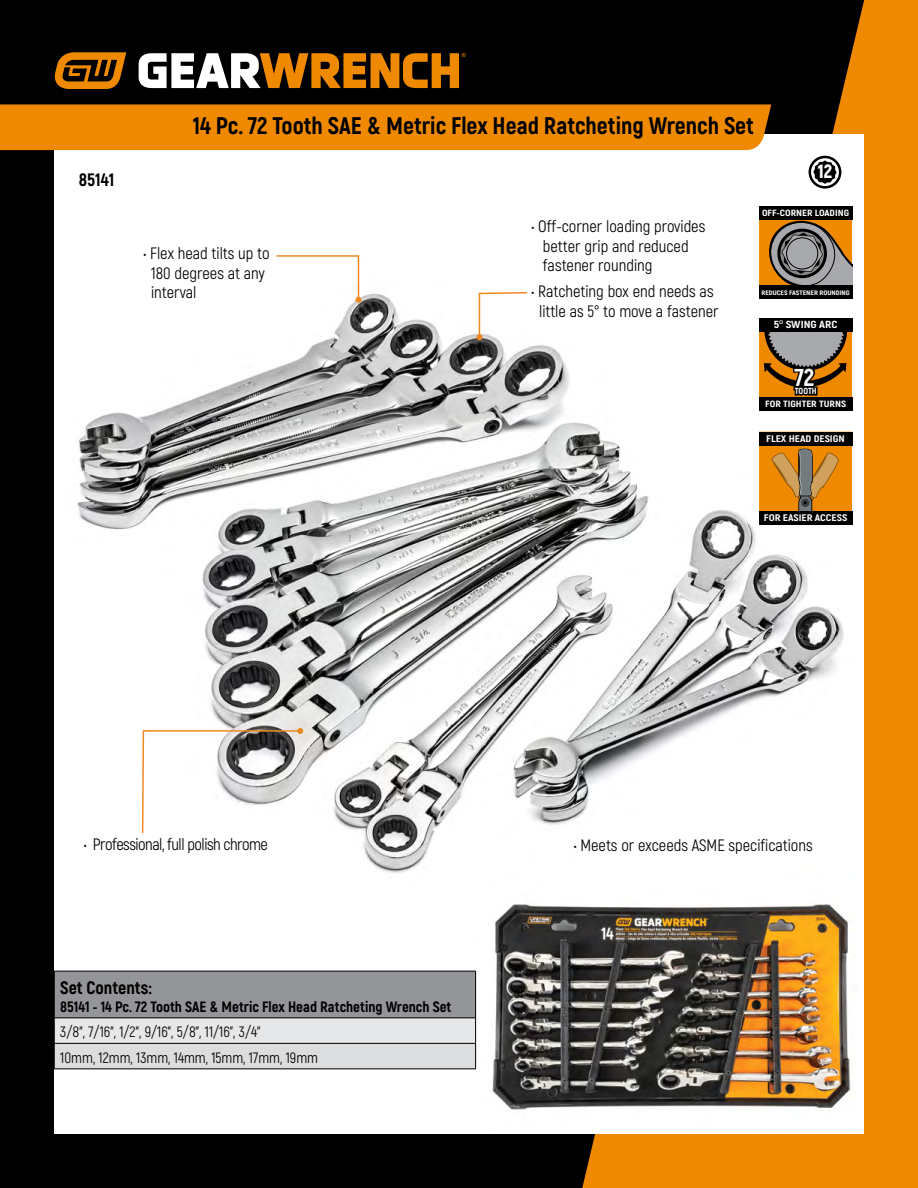
<style>
.page{position:relative;width:918px;height:1188px;background:#000}
.page>*{position:absolute;margin:0;border:0;box-sizing:border-box;transform-origin:0 0}
.t1{font:800 24.45px "Akrobat";color:#fff}
.t2{font:800 24px "Akrobat";color:#000}
.t3{font:900 19.2px "Akrobat";color:#fff}
.t4{font:800 18px "Akrobat";color:#000}
.t5{font:16.5px/19.5px "Akrobat";color:#000}
.t6{font:16.5px "Akrobat";letter-spacing:-.03em;color:#000}
.t7{font:15px/25.5px "Akrobat";color:#000}
.t8{font:800 15px "Akrobat";color:#000}
.t9{font:800 10.35px "Akrobat";color:#fff;scale:1.18 1}
.t10{font:800 9.6px "Akrobat";color:#fff;scale:1.18 1}
.t11{font:800 9.15px "Akrobat";color:#fff;scale:1.18 1}
.t12{font:800 9px "Akrobat";color:#fff;scale:1.18 1}
.t13{font:800 8.85px "Akrobat";color:#fff}
.t14{font:800 6.45px "Akrobat";color:#fff;scale:1.18 1}
.t15{font:5.55px "Arial";color:#ef8a00}
.s1{font-family:"Myriad Pro";font-weight:400;font-size:11.4px}
</style>
<div class="page">
<svg style="left:582px;top:0;width:336px;height:1188px;fill:#ef8a00"></svg>
<div style="left:54px;top:134px;width:810px;height:1000px;background:#fff"></div>
<img style="left:77px;top:293px;width:767px;height:580px">
<div style="left:0;top:104px;width:771px;height:46px;background:#ef8a00"></div>
<svg style="left:139px;top:53px;width:320px;height:35px"></svg>
<svg style="left:54px;top:52px;width:72px;height:37px"></svg>
<svg style="left:141px;top:728px;width:162px;height:106px"></svg>
<svg style="left:809px;top:156px;width:32px;height:33px"></svg>
<svg style="left:756px;top:206px;width:97px;height:96px;background:#a58964"></svg>
<div style="left:759px;top:285px;width:93px;height:14px;background:#000"></div>
<div style="left:759px;top:206px;width:93px;height:14px;background:#000"></div>
<svg style="left:756px;top:315px;width:97px;height:99px;background:#aa8551"></svg>
<div style="left:759px;top:397px;width:93px;height:14px;background:#000"></div>
<div style="left:759px;top:318px;width:93px;height:14px;background:#000"></div>
<svg style="left:756px;top:429px;width:97px;height:98px;background:#b57c2f"></svg>
<div style="left:759px;top:511px;width:93px;height:14px;background:#000"></div>
<svg style="left:275px;top:255px;width:87px;height:48px"></svg>
<svg style="left:476px;top:292px;width:53px;height:48px"></svg>
<img style="left:474px;top:863px;width:377px;height:247px">
<div style="left:54px;top:971px;width:422px;height:47px;background:#939598"></div>
<div style="left:54px;top:1018px;width:422px;height:25px;background:#e6e7e8"></div>
<div style="left:54px;top:1043px;width:422px;height:26px;background:#dcddde"></div>
<hr style="left:54px;top:1018px;width:422px;height:1px;background:#000">
<hr style="left:54px;top:1043px;width:422px;height:1px;background:#000">
<hr style="left:54px;top:971px;width:422px;height:1px;background:#000">
<hr style="left:54px;top:971px;width:1px;height:47px;background:#000">
<hr style="left:475px;top:971px;width:1px;height:47px;background:#000">
<svg style="left:54px;top:1018px;width:1px;height:51px"></svg>
<svg style="left:475px;top:1018px;width:1px;height:51px"></svg>
<hr style="left:54px;top:1069px;width:422px;height:1px;background:#000">
<p class="t15" style="left:462px;top:52px;width:6px">®</p>
<p class="t4" style="left:79px;top:169px;width:37px">85141</p>
<h2 class="t2" style="left:193px;top:110px;width:563px">14 Pc. 72 Tooth SAE &amp; Metric Flex Head Ratcheting Wrench Set</h2>
<p class="t3" style="left:818px;top:159px;width:16px">12</p>
<p class="t5" style="left:151px;top:244px;width:120px;text-indent:-8px">• Flex head tilts up to<br>180 degrees at any interval</p>
<p class="t5" style="left:543px;top:217px;width:164px;text-indent:-11px">• Off-corner loading provides better grip and reduced fastener rounding</p>
<p class="t5" style="left:532px;top:282px;width:189px;text-align:center">• Ratcheting box end needs as little as 5° to move a fastener</p>
<p class="t12" style="left:762px;top:207px;width:75px">OFF-CORNER LOADING</p>
<p class="t14" style="left:761px;top:289px;width:76px">REDUCES FASTENER ROUNDING</p>
<p class="t9" style="left:774px;top:318px;width:56px">5<span class="s1">º</span> SWING ARC</p>
<h1 class="t1" style="left:795px;top:362px;width:21px">72</h1>
<p class="t13" style="left:795px;top:385px;width:24px">TOOTH</p>
<p class="t11" style="left:765px;top:398px;width:70px">FOR TIGHTER TURNS</p>
<p class="t10" style="left:766px;top:432px;width:68px">FLEX HEAD DESIGN</p>
<p class="t10" style="left:764px;top:511px;width:72px">FOR EASIER ACCESS</p>
<p class="t6" style="left:84px;top:835px;width:185px">• Professional, full polish chrome</p>
<p class="t5" style="left:574px;top:835px;width:240px">• Meets or exceeds ASME specifications</p>
<p class="t4" style="left:60px;top:976px;width:93px">Set Contents:</p>
<p class="t8" style="left:60px;top:997px;width:393px">85141 - 14 Pc. 72 Tooth SAE &amp; Metric Flex Head Ratcheting Wrench Set</p>
<p class="t7" style="left:60px;top:1019px;width:259px">3/8”, 7/16”, 1/2”, 9/16”, 5/8”, 11/16”, 3/4”<br>10mm, 12mm, 13mm, 14mm, 15mm, 17mm, 19mm</p>
</div>
